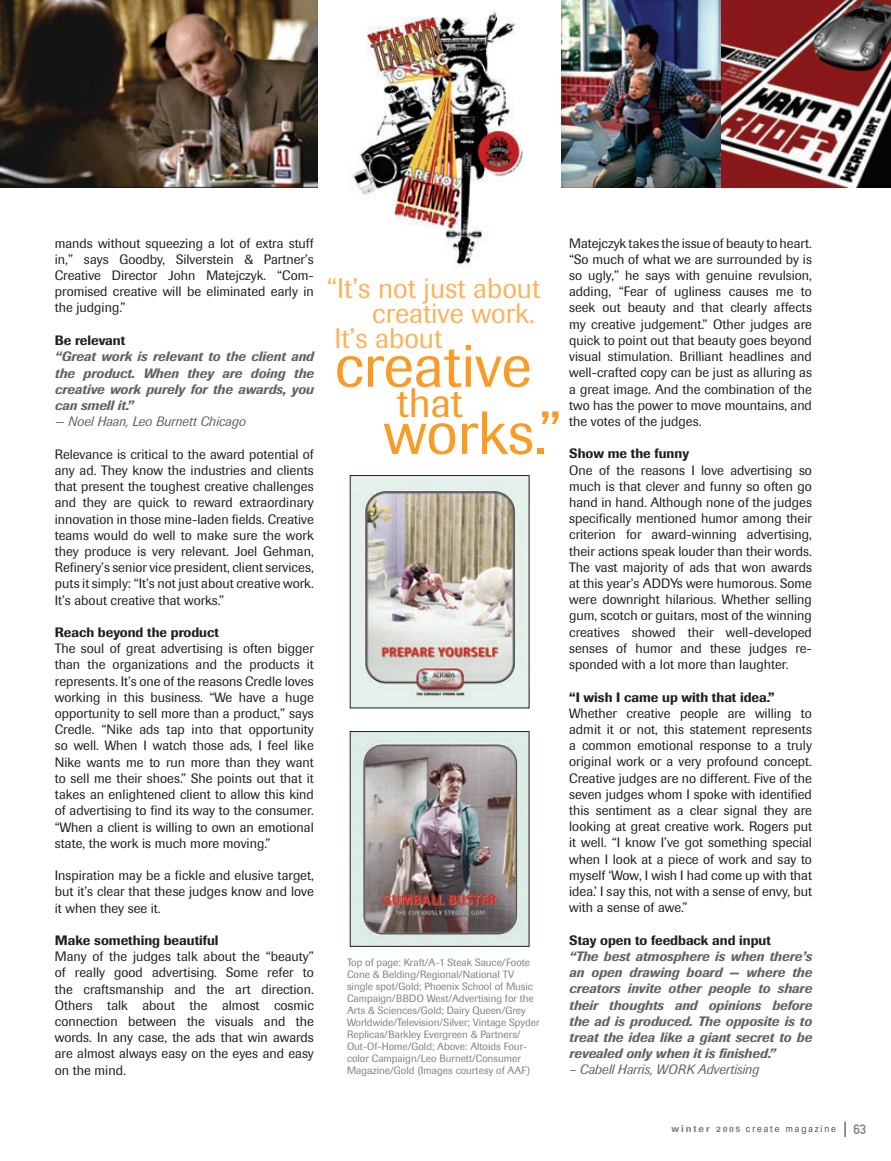
<style>
.page{position:relative;width:891px;height:1161px;background:#fff}
.page>*{position:absolute;margin:0;border:0;box-sizing:border-box;transform-origin:0 0}
.t1{font:60.15px/67.1px "Imago";color:#f89c27}
.t2{font:40.5px "Imago";color:#f89c27}
.t3{font:27.9px "Imago";color:#fbb35d}
.t4{font:13.5px/16.2px "Imago";color:#231f20;text-align:justify}
.t5{font:italic 500 13.5px/16.2px "Imago";color:#636366;text-align:justify}
.t6{font:500 13.5px "Imago";color:#231f20}
.t7{font:italic 13.5px "Imago";color:#636366}
.t8{font:13.5px "DIN Mittelschrift Alternate";color:#808285}
.t9{font:10.5px/12px "Imago";color:#808285}
.t10{font:300 9.75px "Imago";letter-spacing:.2em;color:#231f20}
.s1{font-weight:500;color:#808285}
.s2{font-weight:500;font-size:8.25px;color:#808285}
</style>
<div class="page">
<svg style="left:844px;top:1121px;width:1px;height:15px"></svg>
<img style="left:561px;top:0;width:329px;height:187px">
<img style="left:0;top:0;width:317px;height:187px">
<img style="left:352px;top:733px;width:175px;height:211px">
<img style="left:352px;top:477px;width:175px;height:229px">
<div style="left:350px;top:475px;width:179px;height:233px;border:1px solid #231f20"></div>
<img style="left:352px;top:9px;width:171px;height:257px">
<p class="t4" style="left:55px;top:236px;width:260px">mands without squeezing a lot of extra stuff in,” says Goodby, Silverstein &amp; Partner’s Creative Director John Matejczyk. “Com&shy;promised creative will be eliminated early in the judging.”</p>
<p class="t6" style="left:55px;top:335px;width:72px">Be relevant</p>
<p class="t5" style="left:55px;top:350px;width:260px">“Great work is relevant to the client and the product. When they are doing the creative work purely for the awards, you can smell it.”</p>
<p class="t7" style="left:55px;top:416px;width:192px">— Noel Haan, Leo Burnett Chicago</p>
<p class="t4" style="left:55px;top:447px;width:260px">Relevance is critical to the award potential of any ad. They know the industries and clients that present the toughest creative challenges and they are quick to reward extraordinary innovation in those mine-laden fields. Creative teams would do well to make sure the work they produce is very relevant. Joel Gehman, Refinery’s senior vice president, client services, puts it simply: “It’s not just about creative work.<br>It’s about creative that works.”</p>
<p class="t6" style="left:55px;top:627px;width:165px">Reach beyond the product</p>
<p class="t4" style="left:55px;top:641px;width:260px">The soul of great advertising is often bigger than the organizations and the products it represents. It’s one of the reasons Credle loves working in this business. “We have a huge opportunity to sell more than a product,” says Credle. “Nike ads tap into that opportunity so well. When I watch those ads, I feel like Nike wants me to run more than they want to sell me their shoes.” She points out that it takes an enlightened client to allow this kind of advertising to find its way to the consumer. “When a client is willing to own an emotional state, the work is much more moving.”</p>
<p class="t4" style="left:55px;top:868px;width:260px">Inspiration may be a fickle and elusive target, but it’s clear that these judges know and love it when they see it.</p>
<p class="t6" style="left:55px;top:935px;width:165px">Make something beautiful</p>
<p class="t4" style="left:55px;top:949px;width:260px">Many of the judges talk about the “beauty” of really good advertising. Some refer to the craftsmanship and the art direction.<br>Others talk about the almost cosmic connection between the visuals and the words. In any case, the ads that win awards are almost always easy on the eyes and easy on the mind.</p>
<h3 class="t3" style="left:326px;top:278px;width:215px">“It’s not just about</h3>
<h3 class="t3" style="left:372px;top:303px;width:164px">creative work.</h3>
<h3 class="t3" style="left:334px;top:329px;width:109px">It’s about</h3>
<h1 class="t1" style="left:383px;top:338px;width:179px;text-indent:-49px">creative works.”</h1>
<h2 class="t2" style="left:396px;top:389px;width:67px">that</h2>
<p class="t9" style="left:347px;top:956px;width:194px">Top of page: Kraft/A-1 Steak Sauce/Foote Cone &amp; Belding/Regional/National TV single spot/Gold; Phoenix School of Music Campaign/BBDO West/Advertising for the Arts &amp; Sciences/Gold; Dairy Queen/Grey Worldwide/Television/Silver; Vintage Spyder Replicas/Barkley Evergreen &amp; Partners/ Out-Of-Home/Gold; Above: Altoids Four&shy;color Campaign/Leo Burnett/Consumer Magazine/Gold (Images courtesy of AAF)</p>
<p class="t4" style="left:569px;top:236px;width:244px">Matejczyk takes the issue of beauty to heart. “So much of what we are surrounded by is so ugly,” he says with genuine revulsion, adding, “Fear of ugliness causes me to seek out beauty and that clearly affects my creative judgement.” Other judges are quick to point out that beauty goes beyond visual stimulation. Brilliant headlines and well-crafted copy can be just as alluring as a great image. And the combination of the two has the power to move mountains, and the votes of the judges.</p>
<p class="t6" style="left:569px;top:449px;width:121px">Show me the funny</p>
<p class="t4" style="left:569px;top:463px;width:244px">One of the reasons I love advertising so much is that clever and funny so often go hand in hand. Although none of the judges specifically mentioned humor among their criterion for award-winning advertising, their actions speak louder than their words.<br>The vast majority of ads that won awards at this year’s ADDYs were humorous. Some were downright hilarious. Whether selling gum, scotch or guitars, most of the winning creatives showed their well-developed senses of humor and these judges re&shy;sponded with a lot more than laughter.</p>
<p class="t6" style="left:569px;top:692px;width:207px">“I wish I came up with that idea.”</p>
<p class="t4" style="left:569px;top:706px;width:244px">Whether creative people are willing to admit it or not, this statement represents a common emotional response to a truly original work or a very profound concept.<br>Creative judges are no different. Five of the seven judges whom I spoke with identified this sentiment as a clear signal they are looking at great creative work. Rogers put it well. “I know I’ve got something special when I look at a piece of work and say to myself ‘Wow, I wish I had come up with that idea.’ I say this, not with a sense of envy, but with a sense of awe.”</p>
<p class="t6" style="left:569px;top:935px;width:203px">Stay open to feedback and input</p>
<p class="t5" style="left:569px;top:949px;width:244px">“The best atmosphere is when there’s an open drawing board — where the creators invite other people to share their thoughts and opinions before the ad is produced. The opposite is to treat the idea like a giant secret to be revealed only when it is finished.”</p>
<p class="t7" style="left:569px;top:1064px;width:191px">– Cabell Harris, WORK Advertising</p>
<p class="t10" style="left:671px;top:1124px;width:166px"><span class="s1">winter</span> <span class="s2">2005</span> create magazine</p>
<p class="t8" style="left:852px;top:1124px;width:14px">63</p>
</div>
